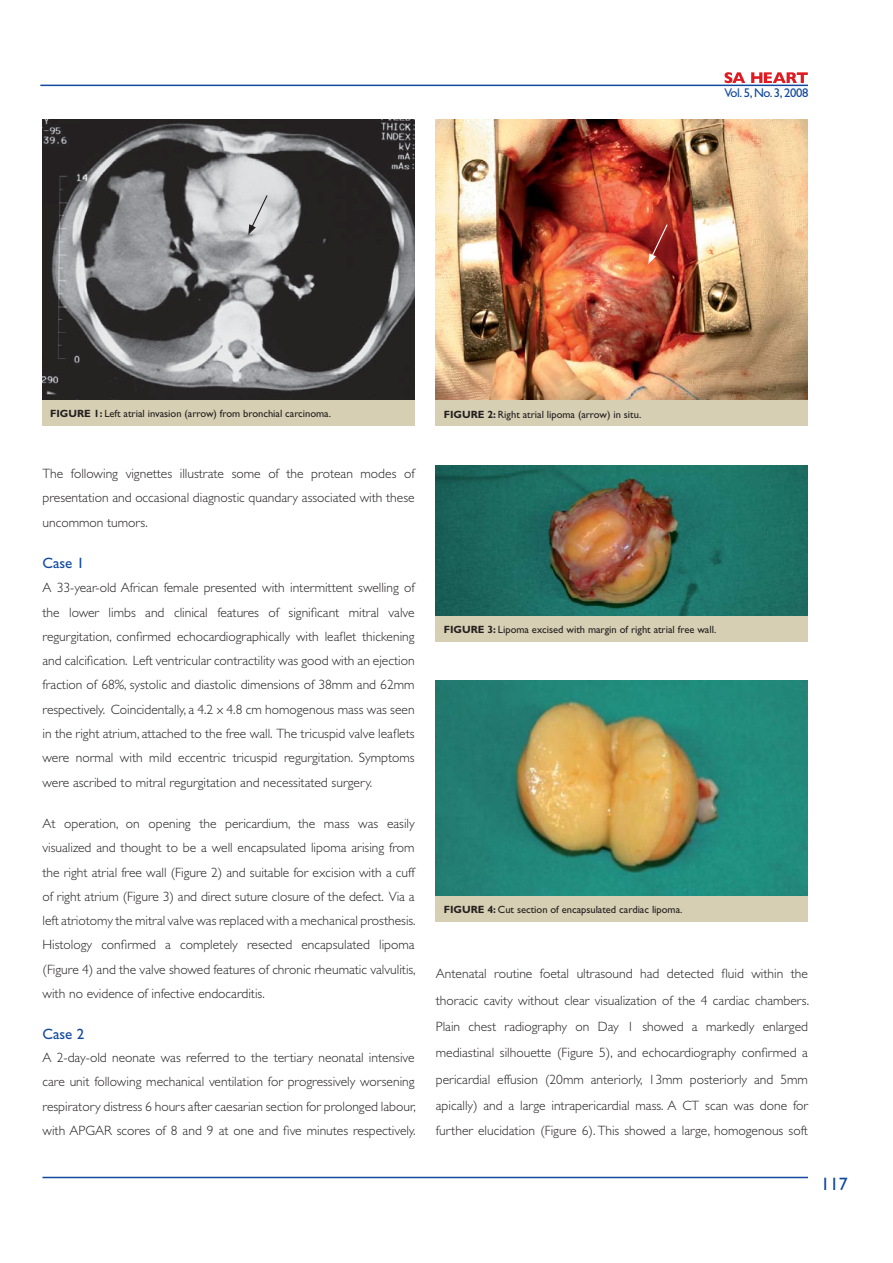
<style>
.page{position:relative;width:893px;height:1263px;background:#fff}
.page>*{position:absolute;margin:0;border:0;box-sizing:border-box;transform-origin:0 0}
.t1{font:18px "Gill Sans Std";color:#11499f}
.t2{font:15px "Gill Sans Std";color:#11499f}
.t3{font:300 13.5px/24.3px "Gill Sans Std";color:#231f20;text-align:justify}
.t4{font:12.6px "Gill Sans Std";letter-spacing:-.03em;color:#11499f}
.t5{font:10.5px "Gill Sans Std";color:#231f20}
.s1{font-weight:700}
</style>
<div class="page">
<hr style="left:40px;top:85px;width:768px;height:1px;background:#11499f">
<hr style="left:42px;top:1177px;width:766px;height:1px;background:#11499f">
<svg style="left:724px;top:72px;width:84px;height:11px"></svg>
<img style="left:436px;top:465px;width:372px;height:151px">
<div style="left:436px;top:616px;width:372px;height:26px;background:#d7cfb3"></div>
<img style="left:436px;top:681px;width:372px;height:215px">
<div style="left:436px;top:896px;width:372px;height:26px;background:#d7cfb3"></div>
<img style="left:42px;top:119px;width:372px;height:281px">
<div style="left:42px;top:400px;width:373px;height:26px;background:#d7cfb3"></div>
<svg style="left:248px;top:194px;width:21px;height:41px"></svg>
<img style="left:436px;top:119px;width:372px;height:282px">
<div style="left:436px;top:401px;width:372px;height:25px;background:#d7cfb3"></div>
<svg style="left:648px;top:223px;width:21px;height:41px"></svg>
<p class="t4" style="left:724px;top:88px;width:85px">Vol. 5, No. 3, 2008</p>
<p class="t5" style="left:50px;top:410px;width:282px"><span class="s1">FIGURE 1:</span> Left atrial invasion (arrow) from bronchial carcinoma.</p>
<p class="t5" style="left:444px;top:410px;width:199px"><span class="s1">FIGURE 2:</span> Right atrial lipoma (arrow) in situ.</p>
<p class="t3" style="left:43px;top:463px;width:374px">The following vignettes illustrate some of the protean modes of presentation and occasional diagnostic quandary associated with these uncommon tumors.</p>
<p class="t2" style="left:43px;top:557px;width:43px">Case 1</p>
<p class="t3" style="left:43px;top:577px;width:374px">A 33-year-old African female presented with intermittent swelling of the lower limbs and clinical features of significant mitral valve regurgitation, confirmed echocardiographically with leaflet thickening and calcification. Left ventricular contractility was good with an ejection fraction of 68%, systolic and diastolic dimensions of 38mm and 62mm respectively. Coincidentally, a 4.2 x 4.8 cm homogenous mass was seen in the right atrium, attached to the free wall. The tricuspid valve leaflets were normal with mild eccentric tricuspid regurgitation. Symptoms were ascribed to mitral regurgitation and necessitated surgery.</p>
<p class="t3" style="left:43px;top:813px;width:375px">At operation, on opening the pericardium, the mass was easily visualized and thought to be a well encapsulated lipoma arising from the right atrial free wall (Figure 2) and suitable for excision with a cuff of right atrium (Figure 3) and direct suture closure of the defect. Via a left atriotomy the mitral valve was replaced with a mechanical prosthesis.<br>Histology confirmed a completely resected encapsulated lipoma (Figure 4) and the valve showed features of chronic rheumatic valvulitis, with no evidence of infective endocarditis.</p>
<p class="t2" style="left:43px;top:1028px;width:43px">Case 2</p>
<p class="t3" style="left:43px;top:1047px;width:375px">A 2-day-old neonate was referred to the tertiary neonatal intensive care unit following mechanical ventilation for progressively worsening respiratory distress 6 hours after caesarian section for prolonged labour, with APGAR scores of 8 and 9 at one and five minutes respectively.</p>
<p class="t5" style="left:444px;top:625px;width:274px"><span class="s1">FIGURE 3:</span> Lipoma excised with margin of right atrial free wall.</p>
<p class="t5" style="left:444px;top:906px;width:240px"><span class="s1">FIGURE 4:</span> Cut section of encapsulated cardiac lipoma.</p>
<p class="t3" style="left:436px;top:962px;width:375px;line-height:26.1px">Antenatal routine foetal ultrasound had detected fluid within the thoracic cavity without clear visualization of the 4 cardiac chambers.<br>Plain chest radiography on Day 1 showed a markedly enlarged mediastinal silhouette (Figure 5), and echocardiography confirmed a pericardial effusion (20mm anteriorly, 13mm posteriorly and 5mm apically) and a large intrapericardial mass. A CT scan was done for further elucidation (Figure 6). This showed a large, homogenous soft</p>
<h1 class="t1" style="left:821px;top:1177px;width:28px">117</h1>
</div>
